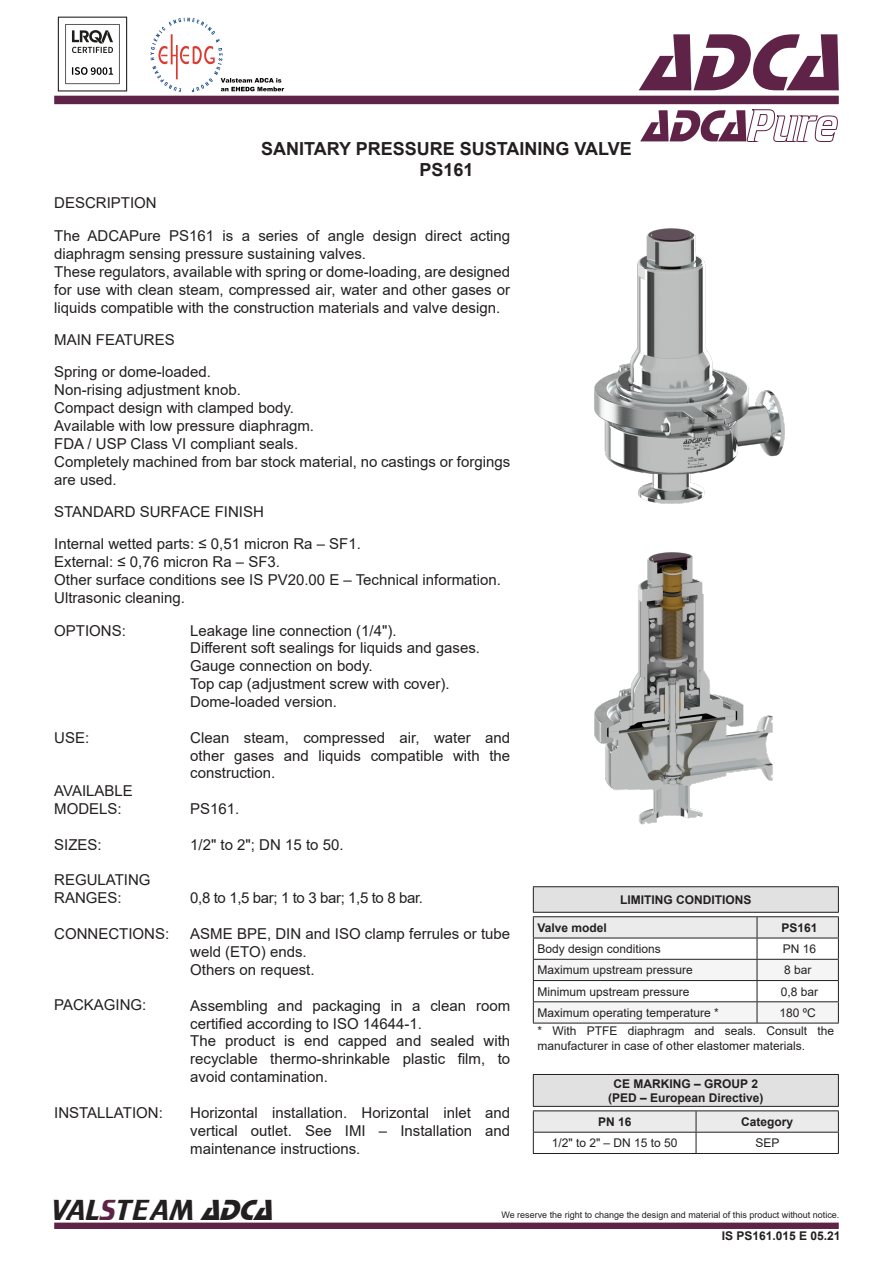
<style>
.page{position:relative;width:893px;height:1263px;background:#fff}
.page>*{position:absolute;margin:0;border:0;box-sizing:border-box;transform-origin:0 0}
.t1{font:italic 84px "Stop D";color:#5f2348}
.t2{font:30px "Trekker";color:#231f20}
.t3{font:700 18px "Arial";color:#231f20}
.t4{font:15px/18px "Arial";color:#231f20}
.t5{font:15px "Arial";letter-spacing:-.025em;color:#231f20}
.Estilo_de_parágrafo{font:12px/14.4px "Arial";color:#231f20}
.t6{font:700 12px "Arial";color:#231f20}
.t7{font:9px "Arial";color:#231f20}
.s1{color:#5f2348}
.s2{font-family:"Stop D";font-style:italic}
</style>
<div class="page">
<div style="left:54px;top:96px;width:785px;height:8px;background:#5e2348"></div>
<div style="left:54px;top:1222px;width:785px;height:7px;background:#5f2348;border:2px solid #5f2348"></div>
<img style="left:57px;top:16px;width:71px;height:76px">
<svg style="left:640px;top:110px;width:198px;height:31px"></svg>
<img style="left:150px;top:17px;width:135px;height:75px">
<img style="left:594px;top:228px;width:191px;height:276px">
<img style="left:594px;top:552px;width:179px;height:272px">
<hr style="left:533px;top:886px;width:224px;height:1px;background:#231f20">
<hr style="left:757px;top:886px;width:82px;height:1px;background:#231f20">
<svg style="left:533px;top:887px;width:306px;height:136px"></svg>
<hr style="left:533px;top:1023px;width:224px;height:1px;background:#231f20">
<hr style="left:757px;top:1023px;width:82px;height:1px;background:#231f20">
<div style="left:533px;top:1074px;width:305px;height:32px;background:#e1e1e1"></div>
<hr style="left:533px;top:1153px;width:163px;height:1px;background:#231f20">
<hr style="left:696px;top:1153px;width:143px;height:1px;background:#231f20">
<hr style="left:838px;top:1075px;width:1px;height:31px;background:#231f20">
<hr style="left:533px;top:1110px;width:163px;height:1px;background:#231f20">
<hr style="left:696px;top:1110px;width:143px;height:1px;background:#231f20">
<svg style="left:533px;top:1111px;width:306px;height:42px"></svg>
<hr style="left:533px;top:1132px;width:163px;height:1px;background:#231f20">
<hr style="left:696px;top:1132px;width:143px;height:1px;background:#231f20">
<hr style="left:533px;top:1074px;width:163px;height:1px;background:#231f20">
<hr style="left:533px;top:1075px;width:1px;height:31px;background:#231f20">
<hr style="left:696px;top:1074px;width:143px;height:1px;background:#231f20">
<hr style="left:533px;top:1106px;width:163px;height:1px;background:#231f20">
<hr style="left:696px;top:1106px;width:143px;height:1px;background:#231f20">
<h1 class="t1" style="left:640px;top:14px;width:227px">ADCA</h1>
<p class="t4" style="left:54px;top:194px;width:104px">DESCRIPTION</p>
<p class="t3" style="left:261px;top:136px;width:372px">SANITARY PRESSURE SUSTAINING VALVE</p>
<p class="t3" style="left:419px;top:157px;width:56px">PS161</p>
<p class="t4" style="left:54px;top:226px;width:458px">The ADCAPure PS161 is a series of angle design direct acting diaphragm sensing pressure sustaining valves.</p>
<p class="t4" style="left:54px;top:262px;width:457px;text-align:justify">These regulators, available with spring or dome-loading, are designed for use with clean steam, compressed air, water and other gases or liquids compatible with the construction materials and valve design.</p>
<p class="t4" style="left:54px;top:330px;width:122px">MAIN FEATURES</p>
<p class="t4" style="left:54px;top:363px;width:158px">Spring or dome-loaded.</p>
<p class="t4" style="left:54px;top:381px;width:188px">Non-rising adjustment knob.</p>
<p class="t4" style="left:54px;top:399px;width:241px">Compact design with clamped body.</p>
<p class="t4" style="left:54px;top:417px;width:261px">Available with low pressure diaphragm.</p>
<p class="t4" style="left:54px;top:435px;width:245px">FDA / USP Class VI compliant seals.</p>
<p class="t4" style="left:54px;top:453px;width:457px">Completely machined from bar stock material, no castings or forgings are used.</p>
<p class="t4" style="left:54px;top:503px;width:211px">STANDARD SURFACE FINISH</p>
<p class="t4" style="left:54px;top:535px;width:308px">Internal wetted parts: ≤ 0,51 micron Ra – SF1.</p>
<p class="t4" style="left:54px;top:553px;width:227px">External: ≤ 0,76 micron Ra – SF3.</p>
<p class="t4" style="left:54px;top:571px;width:448px">Other surface conditions see IS PV20.00 E – Technical information.</p>
<p class="t4" style="left:54px;top:589px;width:132px">Ultrasonic cleaning.</p>
<p class="t4" style="left:54px;top:621px;width:73px">OPTIONS:</p>
<p class="t4" style="left:54px;top:728px;width:37px">USE:</p>
<p class="t4" style="left:54px;top:782px;width:80px">AVAILABLE</p>
<p class="t4" style="left:54px;top:800px;width:69px">MODELS:</p>
<p class="t4" style="left:54px;top:835px;width:49px">SIZES:</p>
<p class="t4" style="left:54px;top:871px;width:98px">REGULATING<br>RANGES:</p>
<p class="t4" style="left:54px;top:925px;width:117px">CONNECTIONS:</p>
<p class="t4" style="left:54px;top:996px;width:94px">PACKAGING:</p>
<p class="t4" style="left:54px;top:1103px;width:110px">INSTALLATION:</p>
<p class="t4" style="left:190px;top:621px;width:208px">Leakage line connection (1/4").</p>
<p class="t4" style="left:190px;top:639px;width:291px">Different soft sealings for liquids and gases.</p>
<p class="t4" style="left:190px;top:657px;width:184px">Gauge connection on body.</p>
<p class="t4" style="left:190px;top:675px;width:261px">Top cap (adjustment screw with cover).</p>
<p class="t4" style="left:190px;top:693px;width:148px">Dome-loaded version.</p>
<p class="t4" style="left:190px;top:728px;width:321px;text-align:justify">Clean steam, compressed air, water and other gases and liquids compatible with the construction.</p>
<p class="t4" style="left:190px;top:800px;width:51px">PS161.</p>
<p class="t4" style="left:190px;top:835px;width:155px">1/2" to 2"; DN 15 to 50.</p>
<p class="t5" style="left:190px;top:888px;width:234px">0,8 to 1,5 bar; 1 to 3 bar; 1,5 to 8 bar.</p>
<p class="t4" style="left:190px;top:925px;width:321px">ASME BPE, DIN and ISO clamp ferrules or tube weld (ETO) ends.</p>
<p class="t4" style="left:190px;top:961px;width:126px">Others on request.</p>
<p class="t4" style="left:190px;top:996px;width:321px">Assembling and packaging in a clean room certified according to ISO 14644-1.</p>
<p class="t4" style="left:190px;top:1032px;width:321px;text-align:justify">The product is end capped and sealed with recyclable thermo-shrinkable plastic film, to avoid contamination.</p>
<p class="t4" style="left:190px;top:1103px;width:321px;text-align:justify">Horizontal installation. Horizontal inlet and vertical outlet. See IMI – Installation and maintenance instructions.</p>
<p class="t6" style="left:620px;top:891px;width:133px">LIMITING CONDITIONS</p>
<p class="t6" style="left:538px;top:919px;width:71px">Valve model</p>
<p class="t6" style="left:781px;top:919px;width:38px">PS161</p>
<p class="Estilo_de_parágrafo" style="left:538px;top:941px;width:125px">Body design conditions</p>
<p class="Estilo_de_parágrafo" style="left:783px;top:941px;width:35px">PN 16</p>
<p class="Estilo_de_parágrafo" style="left:538px;top:963px;width:157px">Maximum upstream pressure</p>
<p class="Estilo_de_parágrafo" style="left:784px;top:963px;width:29px">8 bar</p>
<p class="Estilo_de_parágrafo" style="left:538px;top:984px;width:154px">Minimum upstream pressure</p>
<p class="Estilo_de_parágrafo" style="left:781px;top:984px;width:39px">0,8 bar</p>
<p class="Estilo_de_parágrafo" style="left:538px;top:1005px;width:183px">Maximum operating temperature *</p>
<p class="Estilo_de_parágrafo" style="left:779px;top:1005px;width:38px">180 ºC</p>
<p class="Estilo_de_parágrafo" style="left:538px;top:1024px;width:298px">* With PTFE diaphragm and seals. Consult the manufacturer in case of other elastomer materials.</p>
<p class="t6" style="left:614px;top:1075px;width:146px">CE MARKING – GROUP 2</p>
<p class="t6" style="left:608px;top:1089px;width:157px">(PED – European Directive)</p>
<p class="t6" style="left:598px;top:1113px;width:35px">PN 16</p>
<p class="t6" style="left:741px;top:1113px;width:54px">Category</p>
<p class="Estilo_de_parágrafo" style="left:552px;top:1136px;width:127px">1/2" to 2" – DN 15 to 50</p>
<p class="Estilo_de_parágrafo" style="left:755px;top:1136px;width:26px">SEP</p>
<p class="t2" style="left:51px;top:1193px;width:232px">VAL<span class="s1">S</span>TEAM <span class="s2">ADCA</span></p>
<p class="t7" style="left:501px;top:1209px;width:340px">We reserve the right to change the design and material of this product without notice.</p>
<p class="t6" style="left:722px;top:1227px;width:120px">IS PS161.015 E 05.21</p>
</div>
